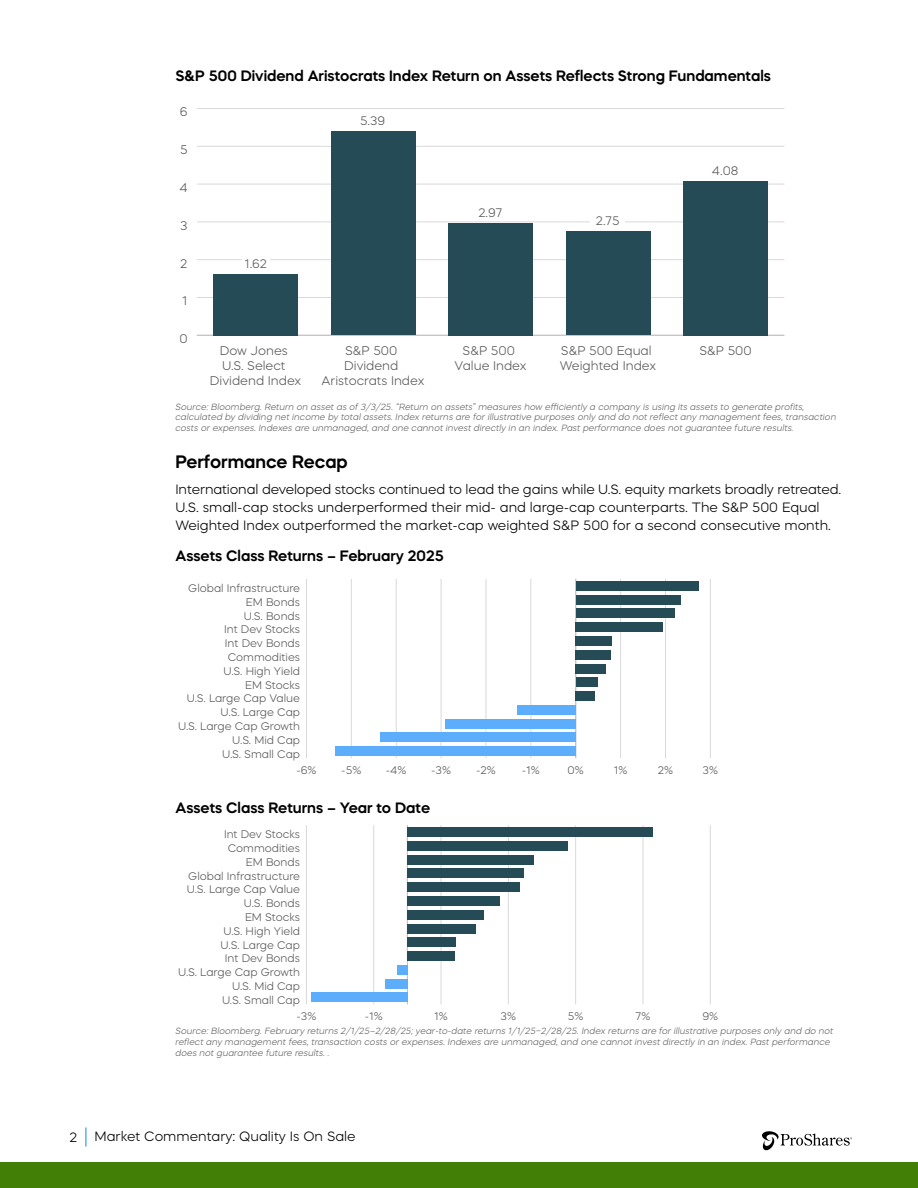
<style>
.page{position:relative;width:918px;height:1188px;background:#fff}
.page>*{position:absolute;margin:0;border:0;box-sizing:border-box;transform-origin:0 0}
.t1{font:600 18px "Mazzard H";color:#000}
.t2{font:600 15px "Mazzard H";color:#000}
.t3{font:300 13.5px/18px "Mazzard H";color:#000}
.t4{font:300 12.6px/15px "Mazzard H";color:#595959;text-align:center}
.t5{font:300 12.3px "Mazzard H";color:#595959}
.t6{font:300 10.95px "Mazzard H";color:#595959}
.t7{font:italic 300 9px/10.8px "Mazzard H";color:#646464}
</style>
<div class="page">
<div style="left:0;top:1162px;width:918px;height:26px;background:#427f06"></div>
<svg style="left:762px;top:1131px;width:90px;height:20px"></svg>
<hr style="left:85px;top:1127px;width:2px;height:20px;background:#5dadfd">
<hr style="left:197px;top:335px;width:587px;height:1px;background:#bfbebe">
<hr style="left:197px;top:297px;width:587px;height:1px;background:#d9d9d9">
<hr style="left:197px;top:259px;width:587px;height:1px;background:#d9d9d9">
<hr style="left:197px;top:222px;width:587px;height:1px;background:#d9d9d9">
<hr style="left:197px;top:184px;width:587px;height:1px;background:#d9d9d9">
<hr style="left:197px;top:146px;width:587px;height:1px;background:#d9d9d9">
<hr style="left:197px;top:108px;width:587px;height:1px;background:#d9d9d9">
<div style="left:213px;top:274px;width:85px;height:61px;background:#254c56"></div>
<div style="left:331px;top:132px;width:84px;height:203px;background:#254c56"></div>
<div style="left:448px;top:223px;width:85px;height:112px;background:#254c56"></div>
<div style="left:566px;top:231px;width:84px;height:104px;background:#254c56"></div>
<div style="left:683px;top:181px;width:85px;height:154px;background:#254c56"></div>
<div style="left:242px;top:253px;width:28px;height:15px;background:#fff"></div>
<div style="left:591px;top:213px;width:34px;height:15px;background:#fff"></div>
<hr style="left:306px;top:579px;width:1px;height:179px;background:#d9d9d9">
<hr style="left:351px;top:579px;width:1px;height:179px;background:#d9d9d9">
<hr style="left:396px;top:579px;width:1px;height:179px;background:#d9d9d9">
<hr style="left:441px;top:579px;width:1px;height:179px;background:#d9d9d9">
<hr style="left:486px;top:579px;width:1px;height:179px;background:#d9d9d9">
<hr style="left:531px;top:579px;width:1px;height:179px;background:#d9d9d9">
<hr style="left:620px;top:579px;width:1px;height:179px;background:#d9d9d9">
<hr style="left:665px;top:579px;width:1px;height:179px;background:#d9d9d9">
<hr style="left:710px;top:579px;width:1px;height:179px;background:#d9d9d9">
<hr style="left:575px;top:579px;width:1px;height:179px;background:#bfbebe">
<div style="left:576px;top:581px;width:123px;height:10px;background:#254c56"></div>
<div style="left:576px;top:595px;width:104px;height:10px;background:#254c56"></div>
<div style="left:576px;top:608px;width:98px;height:10px;background:#254c56"></div>
<div style="left:576px;top:622px;width:87px;height:10px;background:#254c56"></div>
<div style="left:576px;top:636px;width:36px;height:10px;background:#254c56"></div>
<div style="left:576px;top:650px;width:35px;height:10px;background:#254c56"></div>
<div style="left:576px;top:664px;width:30px;height:10px;background:#254c56"></div>
<div style="left:576px;top:677px;width:21px;height:10px;background:#254c56"></div>
<div style="left:576px;top:691px;width:19px;height:10px;background:#254c56"></div>
<div style="left:517px;top:705px;width:59px;height:10px;background:#5dadfd"></div>
<div style="left:445px;top:719px;width:131px;height:10px;background:#5dadfd"></div>
<div style="left:381px;top:733px;width:195px;height:9px;background:#5dadfd"></div>
<div style="left:336px;top:746px;width:240px;height:10px;background:#5dadfd"></div>
<hr style="left:306px;top:825px;width:1px;height:179px;background:#d9d9d9">
<hr style="left:373px;top:825px;width:1px;height:179px;background:#d9d9d9">
<hr style="left:441px;top:825px;width:1px;height:179px;background:#d9d9d9">
<hr style="left:508px;top:825px;width:1px;height:179px;background:#d9d9d9">
<hr style="left:575px;top:825px;width:1px;height:179px;background:#d9d9d9">
<hr style="left:643px;top:825px;width:1px;height:179px;background:#d9d9d9">
<hr style="left:710px;top:825px;width:1px;height:179px;background:#d9d9d9">
<hr style="left:407px;top:825px;width:1px;height:179px;background:#bfbebe">
<div style="left:407px;top:827px;width:246px;height:10px;background:#254c56"></div>
<div style="left:407px;top:841px;width:161px;height:10px;background:#254c56"></div>
<div style="left:407px;top:855px;width:127px;height:10px;background:#254c56"></div>
<div style="left:407px;top:868px;width:116px;height:10px;background:#254c56"></div>
<div style="left:407px;top:882px;width:112px;height:10px;background:#254c56"></div>
<div style="left:407px;top:896px;width:93px;height:10px;background:#254c56"></div>
<div style="left:407px;top:910px;width:77px;height:10px;background:#254c56"></div>
<div style="left:407px;top:924px;width:69px;height:10px;background:#254c56"></div>
<div style="left:407px;top:937px;width:49px;height:10px;background:#254c56"></div>
<div style="left:407px;top:951px;width:47px;height:10px;background:#254c56"></div>
<div style="left:397px;top:965px;width:10px;height:10px;background:#5dadfd"></div>
<div style="left:385px;top:979px;width:22px;height:10px;background:#5dadfd"></div>
<div style="left:311px;top:993px;width:96px;height:9px;background:#5dadfd"></div>
<h2 class="t2" style="left:176px;top:66px;width:597px">S&amp;P 500 Dividend Aristocrats Index Return on Assets Reflects Strong Fundamentals</h2>
<h3 class="t4" style="left:180px;top:104px;width:9px">6</h3>
<h3 class="t4" style="left:180px;top:142px;width:9px">5</h3>
<h3 class="t4" style="left:179px;top:180px;width:10px">4</h3>
<h3 class="t4" style="left:180px;top:218px;width:9px">3</h3>
<h3 class="t4" style="left:180px;top:256px;width:9px">2</h3>
<h3 class="t4" style="left:182px;top:293px;width:7px">1</h3>
<h3 class="t4" style="left:179px;top:331px;width:10px">0</h3>
<h3 class="t5" style="left:244px;top:256px;width:24px">1.62</h3>
<h3 class="t5" style="left:360px;top:113px;width:26px">5.39</h3>
<h3 class="t5" style="left:478px;top:205px;width:25px">2.97</h3>
<h3 class="t5" style="left:596px;top:213px;width:25px">2.75</h3>
<h3 class="t5" style="left:712px;top:163px;width:28px">4.08</h3>
<h3 class="t4" style="left:561px;top:343px;width:92px">S&amp;P 500 Equal</h3>
<h3 class="t4" style="left:699px;top:343px;width:54px">S&amp;P 500</h3>
<h3 class="t4" style="left:560px;top:358px;width:98px">Weighted Index</h3>
<h3 class="t4" style="left:322px;top:343px;width:104px">S&amp;P 500<br>Dividend<br>Aristocrats Index</h3>
<h3 class="t4" style="left:455px;top:343px;width:73px">S&amp;P 500<br>Value Index</h3>
<h3 class="t4" style="left:210px;top:343px;width:93px">Dow Jones<br>U.S. Select<br>Dividend Index</h3>
<p class="t7" style="left:176px;top:401px;width:662px">Source: Bloomberg. Return on asset as of 3/3/25. “Return on assets” measures how efficiently a company is using its assets to generate profits, calculated by dividing net income by total assets. Index returns are for illustrative purposes only and do not reflect any management fees, transaction costs or expenses. Indexes are unmanaged, and one cannot invest directly in an index. Past performance does not guarantee future results.</p>
<h1 class="t1" style="left:176px;top:450px;width:174px">Performance Recap</h1>
<p class="t3" style="left:176px;top:480px;width:667px">International developed stocks continued to lead the gains while U.S. equity markets broadly retreated.<br>U.S. small-cap stocks underperformed their mid- and large-cap counterparts. The S&amp;P 500 Equal<br>Weighted Index outperformed the market-cap weighted S&amp;P 500 for a second consecutive month.</p>
<h2 class="t2" style="left:176px;top:546px;width:270px">Assets Class Returns – February 2025</h2>
<p class="t6" style="left:188px;top:582px;width:113px">Global Infrastructure</p>
<p class="t6" style="left:246px;top:595px;width:56px">EM Bonds</p>
<p class="t6" style="left:244px;top:609px;width:58px">U.S. Bonds</p>
<p class="t6" style="left:224px;top:623px;width:78px">Int Dev Stocks</p>
<p class="t6" style="left:225px;top:637px;width:77px">Int Dev Bonds</p>
<p class="t6" style="left:228px;top:650px;width:74px">Commodities</p>
<p class="t6" style="left:223px;top:664px;width:78px">U.S. High Yield</p>
<p class="t6" style="left:245px;top:678px;width:57px">EM Stocks</p>
<p class="t6" style="left:187px;top:692px;width:115px">U.S. Large Cap Value</p>
<p class="t6" style="left:221px;top:706px;width:81px">U.S. Large Cap</p>
<p class="t6" style="left:178px;top:719px;width:124px">U.S. Large Cap Growth</p>
<p class="t6" style="left:232px;top:733px;width:69px">U.S. Mid Cap</p>
<p class="t6" style="left:222px;top:747px;width:80px">U.S. Small Cap</p>
<p class="t6" style="left:296px;top:763px;width:22px">-6%</p>
<p class="t6" style="left:341px;top:763px;width:22px">-5%</p>
<p class="t6" style="left:386px;top:763px;width:22px">-4%</p>
<p class="t6" style="left:431px;top:763px;width:21px">-3%</p>
<p class="t6" style="left:476px;top:763px;width:21px">-2%</p>
<p class="t6" style="left:522px;top:763px;width:20px">-1%</p>
<p class="t6" style="left:568px;top:763px;width:18px">0%</p>
<p class="t6" style="left:614px;top:763px;width:15px">1%</p>
<p class="t6" style="left:658px;top:763px;width:17px">2%</p>
<p class="t6" style="left:703px;top:763px;width:17px">3%</p>
<h2 class="t2" style="left:176px;top:797px;width:256px">Assets Class Returns – Year to Date</h2>
<p class="t6" style="left:224px;top:828px;width:78px">Int Dev Stocks</p>
<p class="t6" style="left:228px;top:842px;width:74px">Commodities</p>
<p class="t6" style="left:246px;top:855px;width:56px">EM Bonds</p>
<p class="t6" style="left:188px;top:869px;width:113px">Global Infrastructure</p>
<p class="t6" style="left:187px;top:883px;width:115px">U.S. Large Cap Value</p>
<p class="t6" style="left:244px;top:897px;width:58px">U.S. Bonds</p>
<p class="t6" style="left:245px;top:910px;width:57px">EM Stocks</p>
<p class="t6" style="left:223px;top:924px;width:78px">U.S. High Yield</p>
<p class="t6" style="left:221px;top:938px;width:81px">U.S. Large Cap</p>
<p class="t6" style="left:225px;top:952px;width:77px">Int Dev Bonds</p>
<p class="t6" style="left:178px;top:966px;width:123px">U.S. Large Cap Growth</p>
<p class="t6" style="left:232px;top:979px;width:69px">U.S. Mid Cap</p>
<p class="t6" style="left:222px;top:993px;width:80px">U.S. Small Cap</p>
<p class="t6" style="left:296px;top:1009px;width:21px">-3%</p>
<p class="t6" style="left:365px;top:1009px;width:20px">-1%</p>
<p class="t6" style="left:434px;top:1009px;width:15px">1%</p>
<p class="t6" style="left:501px;top:1009px;width:17px">3%</p>
<p class="t6" style="left:568px;top:1009px;width:17px">5%</p>
<p class="t6" style="left:636px;top:1009px;width:16px">7%</p>
<p class="t6" style="left:702px;top:1009px;width:17px">9%</p>
<p class="t7" style="left:176px;top:1025px;width:660px">Source: Bloomberg. February returns 2/1/25–2/28/25; year-to-date returns 1/1/25‒2/28/25. Index returns are for illustrative purposes only and do not reflect any management fees, transaction costs or expenses. Indexes are unmanaged, and one cannot invest directly in an index. Past performance does not guarantee future results. .</p>
<h3 class="t3" style="left:69px;top:1128px;width:9px">2</h3>
<h3 class="t3" style="left:94px;top:1128px;width:263px">Market Commentary: Quality Is On Sale</h3>
</div>
